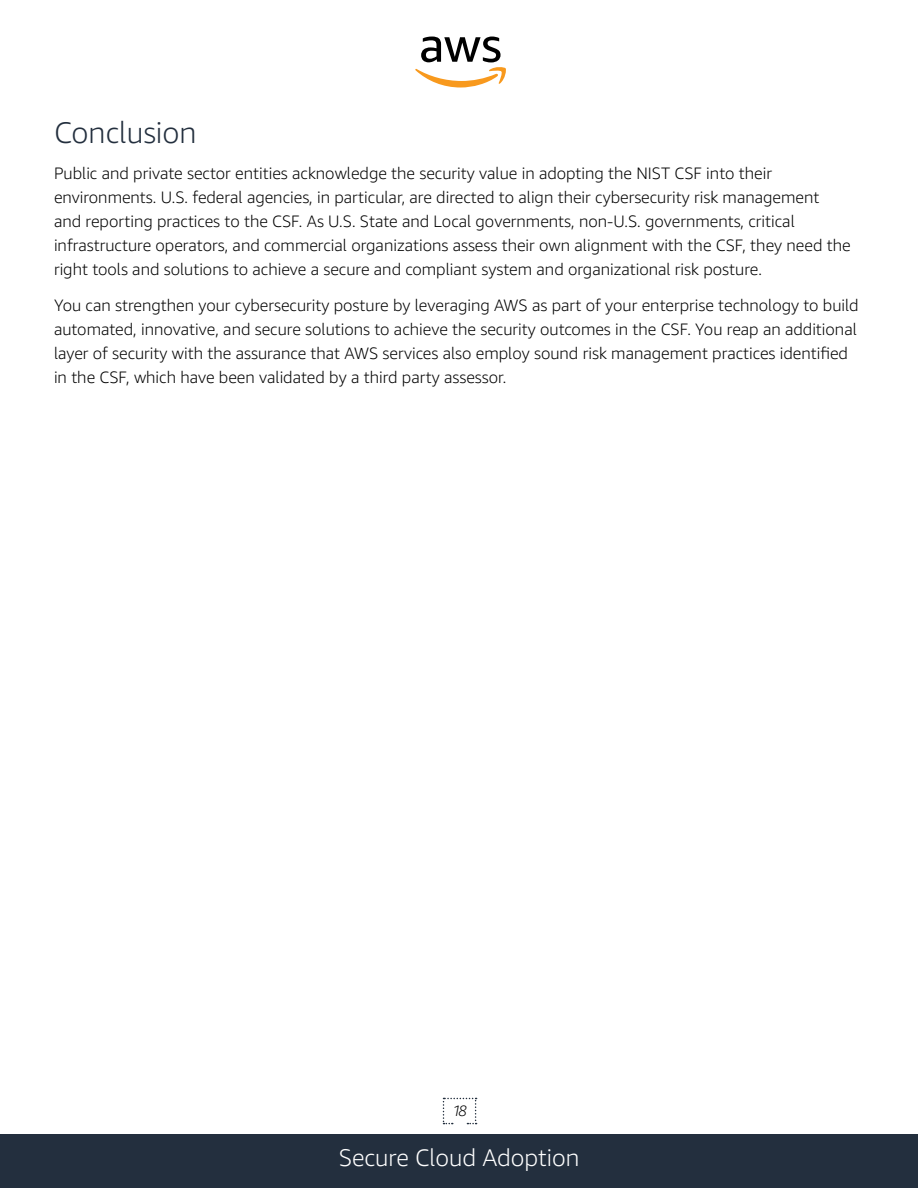
<style>
.page{position:relative;width:918px;height:1188px;background:#fff}
.page>*{position:absolute;margin:0;border:0;box-sizing:border-box;transform-origin:0 0}
.t1{font:300 30px "Amazon Ember";color:#232f3e}
.t2{font:300 24px "Amazon Ember";color:#fff}
.t3{font:300 16.5px/24px "Amazon Ember";color:#000}
.t4{font:italic 300 15px "Amazon Ember";color:#000}
</style>
<div class="page">
<div style="left:0;top:1134px;width:918px;height:54px;background:#232f3e"></div>
<svg style="left:443px;top:1098px;width:34px;height:26px"></svg>
<svg style="left:415px;top:37px;width:91px;height:51px"></svg>
<h1 class="t1" style="left:54px;top:114px;width:144px">Conclusion</h1>
<p class="t3" style="left:54px;top:162px;width:798px">Public and private sector entities acknowledge the security value in adopting the NIST CSF into their environments. U.S. federal agencies, in particular, are directed to align their cybersecurity risk management<br>and reporting practices to the CSF. As U.S. State and Local governments, non-U.S. governments, critical infrastructure operators, and commercial organizations assess their own alignment with the CSF, they need the right tools and solutions to achieve a secure and compliant system and organizational risk posture.</p>
<p class="t3" style="left:54px;top:294px;width:806px">You can strengthen your cybersecurity posture by leveraging AWS as part of your enterprise technology to build automated, innovative, and secure solutions to achieve the security outcomes in the CSF. You reap an additional layer of security with the assurance that AWS services also employ sound risk management practices identified in the CSF, which have been validated by a third party assessor.</p>
<p class="t4" style="left:452px;top:1101px;width:16px">18</p>
<h2 class="t2" style="left:339px;top:1142px;width:242px">Secure Cloud Adoption</h2>
</div>
